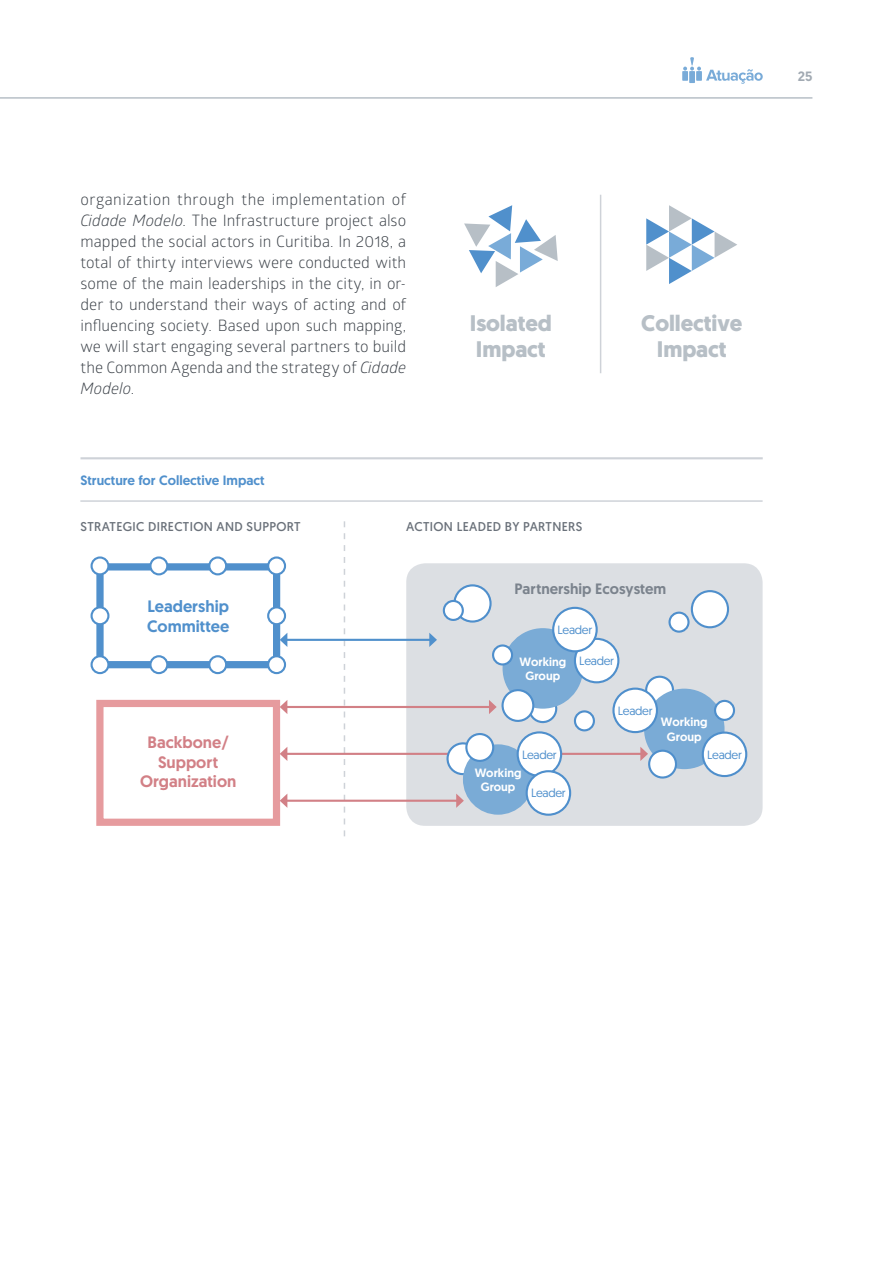
<style>
.page{position:relative;width:893px;height:1263px;background:#fff}
.page>*{position:absolute;margin:0;border:0;box-sizing:border-box;transform-origin:0 0}
.Títulos_Principais{font:700 22.5px/25.5px "Geomanist";letter-spacing:-.005em;color:#b7bfc6;text-align:center}
.Subtítulo_02{font:500 16.5px "Geomanist";color:#d28086}
.Subtítulo_02-2{font:500 16.5px "Geomanist";color:#5090cc}
.Texto_Corrido{font:15.75px/21px "Glober";letter-spacing:.005em;color:#3a4047;text-align:justify}
.Subtítulo_02-3{font:500 15px "Geomanist";color:#7b838d}
.Subtítulo_02-4{font:500 13.5px "Geomanist";color:#5090cc}
.t1{font:500 13.5px "Geomanist";color:#a2aab3}
.t2{font:12.75px "Geomanist";letter-spacing:.025em;color:#6a717a}
.t3{font:500 12px/14.4px "Geomanist";color:#fff;text-align:center}
.t4{font:12px "Geomanist";letter-spacing:-.025em;color:#5090cc}
.s1{font-style:italic}
</style>
<div class="page">
<hr style="left:0;top:97px;width:812px;height:2px;background:#b7bfc6">
<svg style="left:683px;top:57px;width:80px;height:27px"></svg>
<svg style="left:464px;top:205px;width:94px;height:82px"></svg>
<svg style="left:646px;top:205px;width:91px;height:79px"></svg>
<hr style="left:600px;top:195px;width:1px;height:178px;background:#ced2d8">
<hr style="left:80px;top:457px;width:683px;height:2px;background:#ced2d8">
<hr style="left:80px;top:500px;width:683px;height:2px;background:#ced2d8">
<div style="left:96px;top:700px;width:184px;height:126px;border:7px solid #e69b9e"></div>
<div style="left:96px;top:563px;width:184px;height:105px;border:7px solid #5090cc"></div>
<div style="left:268px;top:557px;width:17px;height:17px;background:#fff;border-radius:50%"></div>
<div style="left:267px;top:556px;width:19px;height:19px;border:2px solid #5090cc;border-radius:50%"></div>
<div style="left:92px;top:557px;width:16px;height:17px;background:#fff;border-radius:50%"></div>
<div style="left:91px;top:556px;width:18px;height:19px;border:2px solid #5090cc;border-radius:50%"></div>
<div style="left:92px;top:656px;width:16px;height:17px;background:#fff;border-radius:50%"></div>
<div style="left:91px;top:655px;width:18px;height:19px;border:2px solid #5090cc;border-radius:50%"></div>
<svg style="left:268px;top:656px;width:17px;height:17px"></svg>
<div style="left:267px;top:655px;width:19px;height:19px;border:2px solid #5090cc;border-radius:50%"></div>
<svg style="left:209px;top:557px;width:17px;height:17px"></svg>
<div style="left:208px;top:556px;width:19px;height:19px;border:2px solid #5090cc;border-radius:50%"></div>
<div style="left:209px;top:656px;width:17px;height:17px;background:#fff;border-radius:50%"></div>
<div style="left:208px;top:655px;width:19px;height:19px;border:2px solid #5090cc;border-radius:50%"></div>
<svg style="left:150px;top:557px;width:17px;height:17px"></svg>
<div style="left:149px;top:556px;width:19px;height:19px;border:2px solid #5090cc;border-radius:50%"></div>
<div style="left:150px;top:656px;width:17px;height:17px;background:#fff;border-radius:50%"></div>
<div style="left:149px;top:655px;width:19px;height:19px;border:2px solid #5090cc;border-radius:50%"></div>
<div style="left:92px;top:607px;width:16px;height:17px;background:#fff;border-radius:50%"></div>
<div style="left:91px;top:606px;width:18px;height:19px;border:2px solid #5090cc;border-radius:50%"></div>
<div style="left:268px;top:607px;width:17px;height:17px;background:#fff;border-radius:50%"></div>
<div style="left:267px;top:606px;width:19px;height:19px;border:2px solid #5090cc;border-radius:50%"></div>
<svg style="left:344px;top:521px;width:1px;height:315px"></svg>
<div style="left:406px;top:563px;width:357px;height:263px;background:#dcdfe3;border-radius:19px"></div>
<hr style="left:286px;top:706px;width:205px;height:2px;background:#d28086">
<svg style="left:280px;top:700px;width:7px;height:14px"></svg>
<hr style="left:286px;top:753px;width:356px;height:2px;background:#d28086">
<svg style="left:280px;top:747px;width:7px;height:14px"></svg>
<svg style="left:640px;top:747px;width:8px;height:14px"></svg>
<hr style="left:286px;top:800px;width:172px;height:2px;background:#d28086">
<svg style="left:280px;top:793px;width:7px;height:15px"></svg>
<svg style="left:456px;top:794px;width:8px;height:14px"></svg>
<hr style="left:286px;top:639px;width:145px;height:2px;background:#5090cc">
<svg style="left:280px;top:633px;width:7px;height:14px"></svg>
<svg style="left:429px;top:633px;width:8px;height:14px"></svg>
<svg style="left:447px;top:742px;width:24px;height:34px"></svg>
<div style="left:463px;top:744px;width:70px;height:71px;background:#7aabd6;border-radius:50%"></div>
<div style="left:518px;top:732px;width:43px;height:44px;background:#fff;border-radius:50%"></div>
<div style="left:517px;top:731px;width:45px;height:46px;border:2px solid #4f8fcc;border-radius:50%"></div>
<div style="left:527px;top:771px;width:43px;height:44px;background:#fff;border-radius:50%"></div>
<div style="left:526px;top:770px;width:45px;height:46px;border:2px solid #4f8fcc;border-radius:50%"></div>
<svg style="left:466px;top:734px;width:28px;height:27px"></svg>
<div style="left:465px;top:732px;width:30px;height:30px;border:2px solid #4f8fcc;border-radius:50%"></div>
<svg style="left:646px;top:676px;width:27px;height:28px"></svg>
<div style="left:645px;top:675px;width:29px;height:30px;border:2px solid #4f8fcc;border-radius:50%"></div>
<div style="left:644px;top:689px;width:80px;height:80px;background:#7aabd6;border-radius:50%"></div>
<div style="left:703px;top:733px;width:43px;height:43px;background:#fff;border-radius:50%"></div>
<div style="left:702px;top:731px;width:45px;height:46px;border:2px solid #4f8fcc;border-radius:50%"></div>
<div style="left:613px;top:689px;width:44px;height:43px;background:#fff;border-radius:50%"></div>
<div style="left:612px;top:687px;width:46px;height:46px;border:2px solid #4f8fcc;border-radius:50%"></div>
<div style="left:649px;top:750px;width:27px;height:28px;background:#fff;border-radius:50%"></div>
<div style="left:648px;top:749px;width:29px;height:30px;border:2px solid #4f8fcc;border-radius:50%"></div>
<svg style="left:715px;top:701px;width:19px;height:19px"></svg>
<div style="left:714px;top:699px;width:21px;height:22px;border:2px solid #4f8fcc;border-radius:50%"></div>
<div style="left:529px;top:695px;width:28px;height:27px;background:#fff;border-radius:50%"></div>
<div style="left:528px;top:694px;width:30px;height:29px;border:2px solid #4f8fcc;border-radius:50%"></div>
<div style="left:503px;top:628px;width:80px;height:81px;background:#7aabd6;border-radius:50%"></div>
<div style="left:575px;top:639px;width:43px;height:43px;background:#fff;border-radius:50%"></div>
<div style="left:574px;top:638px;width:45px;height:45px;border:2px solid #4f8fcc;border-radius:50%"></div>
<div style="left:553px;top:608px;width:44px;height:43px;background:#fff;border-radius:50%"></div>
<div style="left:552px;top:607px;width:46px;height:45px;border:2px solid #4f8fcc;border-radius:50%"></div>
<svg style="left:493px;top:645px;width:19px;height:20px"></svg>
<div style="left:492px;top:644px;width:21px;height:22px;border:2px solid #4f8fcc;border-radius:50%"></div>
<svg style="left:489px;top:689px;width:46px;height:33px"></svg>
<div style="left:692px;top:591px;width:36px;height:36px;background:#fff;border-radius:50%"></div>
<div style="left:691px;top:590px;width:38px;height:38px;border:2px solid #4f8fcc;border-radius:50%"></div>
<div style="left:454px;top:585px;width:37px;height:36px;background:#fff;border-radius:50%"></div>
<div style="left:453px;top:584px;width:39px;height:39px;border:2px solid #4f8fcc;border-radius:50%"></div>
<svg style="left:669px;top:612px;width:20px;height:20px"></svg>
<div style="left:668px;top:611px;width:22px;height:22px;border:2px solid #4f8fcc;border-radius:50%"></div>
<svg style="left:444px;top:601px;width:19px;height:19px"></svg>
<div style="left:442px;top:600px;width:22px;height:21px;border:2px solid #4f8fcc;border-radius:50%"></div>
<svg style="left:575px;top:711px;width:19px;height:20px"></svg>
<div style="left:574px;top:710px;width:21px;height:22px;border:2px solid #4f8fcc;border-radius:50%"></div>
<p class="Texto_Corrido" style="left:80px;top:188px;width:327px">organization through the implementation of <span class="s1">Cidade Modelo</span>. The Infrastructure project also mapped the social actors in Curitiba. In 2018, a total of thirty interviews were conducted with some of the main leaderships in the city, in or&shy;der to understand their ways of acting and of influencing society. Based upon such mapping, we will start engaging several partners to build the Common Agenda and the strategy of <span class="s1">Cidade Modelo</span>.</p>
<p class="Títulos_Principais" style="left:470px;top:311px;width:84px">Isolated</p>
<p class="Títulos_Principais" style="left:476px;top:336px;width:71px">Impact</p>
<p class="Subtítulo_02-4" style="left:80px;top:471px;width:186px">Structure for Collective Impact</p>
<p class="t2" style="left:80px;top:518px;width:222px">STRATEGIC DIRECTION AND SUPPORT</p>
<p class="t2" style="left:406px;top:518px;width:177px">ACTION LEADED BY PARTNERS</p>
<p class="Títulos_Principais" style="left:641px;top:311px;width:103px">Collective<br>Impact</p>
<p class="Subtítulo_02-2" style="left:147px;top:595px;width:83px">Leadership</p>
<p class="Subtítulo_02-2" style="left:147px;top:615px;width:84px">Committee</p>
<p class="Subtítulo_02" style="left:148px;top:731px;width:83px">Backbone/</p>
<p class="Subtítulo_02" style="left:158px;top:751px;width:62px">Support</p>
<p class="Subtítulo_02" style="left:140px;top:770px;width:98px">Organization</p>
<p class="Subtítulo_02-3" style="left:514px;top:579px;width:153px">Partnership Ecosystem</p>
<p class="t4" style="left:558px;top:622px;width:36px">Leader</p>
<p class="t4" style="left:579px;top:653px;width:36px">Leader</p>
<p class="t3" style="left:519px;top:654px;width:48px">Working<br>Group</p>
<p class="t4" style="left:522px;top:747px;width:36px">Leader</p>
<p class="t3" style="left:475px;top:765px;width:48px">Working<br>Group</p>
<p class="t4" style="left:531px;top:785px;width:36px">Leader</p>
<p class="t4" style="left:618px;top:703px;width:36px">Leader</p>
<p class="t3" style="left:661px;top:715px;width:48px">Working<br>Group</p>
<p class="t4" style="left:707px;top:747px;width:36px">Leader</p>
<p class="t1" style="left:798px;top:67px;width:16px">25</p>
</div>
